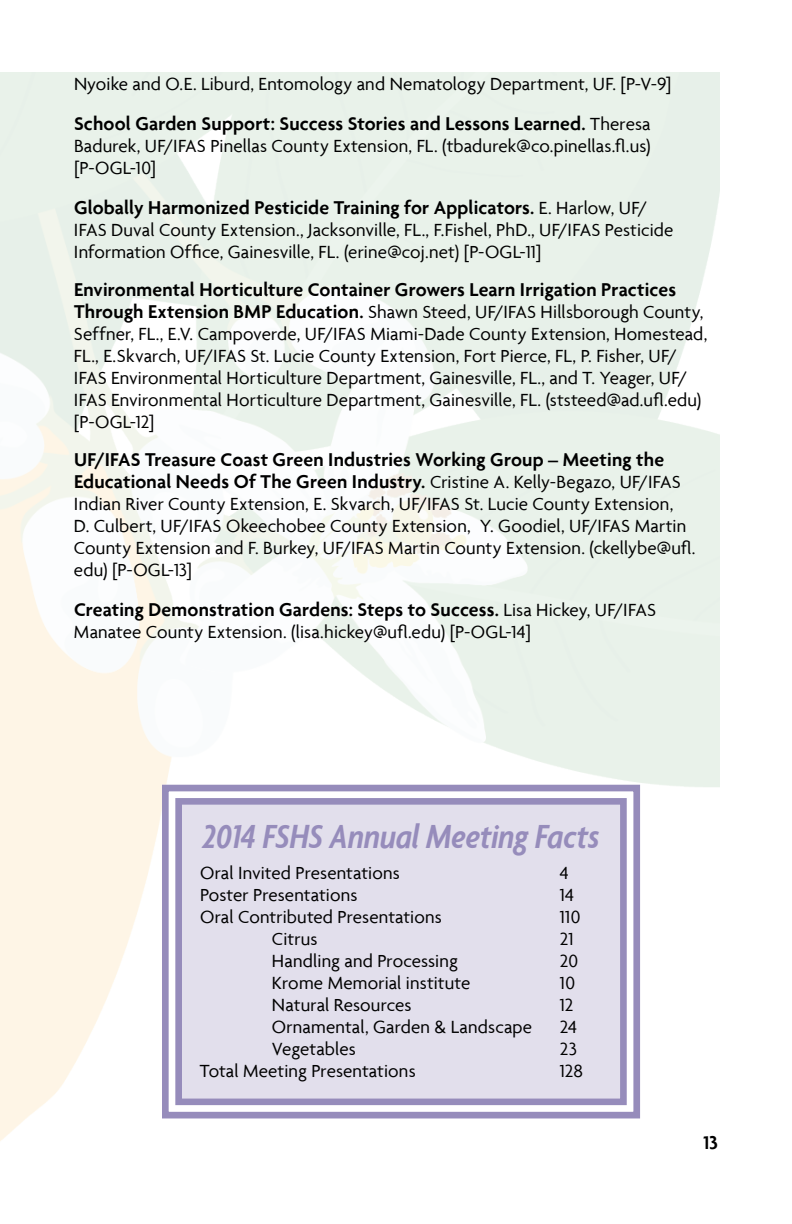
<style>
.page{position:relative;width:792px;height:1224px;background:#fff}
.page>*{position:absolute;margin:0;border:0;box-sizing:border-box;transform-origin:0 0}
.t1{font:italic 600 condensed 36px "Agenda";color:#968cbb}
.t2{font:600 20px/22px "Agenda";letter-spacing:.01em;color:#000}
.t3{font:19px/22px "Agenda";letter-spacing:.01em;color:#000}
.s1{font-weight:400;font-size:19px}
.s2{font-weight:600;font-size:20px}
</style>
<div class="page">
<svg style="left:159px;top:781px;width:484px;height:338px;background:#dfdbea"></svg>
<div style="left:175px;top:798px;width:452px;height:307px;border:7px solid #968cbb"></div>
<p class="t3" style="left:74px;top:72px;width:599px">Nyoike and O.E. Liburd, Entomology and Nematology Department, UF. [P-V-9]</p>
<p class="t2" style="left:74px;top:112px;width:578px">School Garden Support: Success Stories and Lessons Learned. <span class="s1">Theresa</span></p>
<p class="t3" style="left:74px;top:134px;width:578px">Badurek, UF/IFAS Pinellas County Extension, FL. (tbadurek@co.pinellas.fl.us) [P-OGL-10]</p>
<p class="t2" style="left:74px;top:196px;width:575px">Globally Harmonized Pesticide Training for Applicators. <span class="s1">E. Harlow, UF/</span></p>
<p class="t3" style="left:74px;top:218px;width:601px">IFAS Duval County Extension., Jacksonville, FL., F.Fishel, PhD., UF/IFAS Pesticide<br>Information Office, Gainesville, FL. (erine@coj.net) [P-OGL-11]</p>
<p class="t2" style="left:74px;top:278px;width:604px">Environmental Horticulture Container Growers Learn Irrigation Practices</p>
<p class="t3" style="left:74px;top:300px;width:635px"><span class="s2">Through Extension BMP Education.</span> Shawn Steed, UF/IFAS Hillsborough County, Seffner, FL., E.V. Campoverde, UF/IFAS Miami-Dade County Extension, Homestead, FL., E.Skvarch, UF/IFAS St. Lucie County Extension, Fort Pierce, FL, P. Fisher, UF/ IFAS Environmental Horticulture Department, Gainesville, FL., and T. Yeager, UF/ IFAS Environmental Horticulture Department, Gainesville, FL. (ststeed@ad.ufl.edu) [P-OGL-12]</p>
<p class="t2" style="left:74px;top:448px;width:608px">UF/IFAS Treasure Coast Green Industries Working Group – Meeting the<br>Educational Needs Of The Green Industry. <span class="s1">Cristine A. Kelly-Begazo, UF/IFAS</span></p>
<p class="t3" style="left:74px;top:492px;width:623px">Indian River County Extension, E. Skvarch, UF/IFAS St. Lucie County Extension,<br>D. Culbert, UF/IFAS Okeechobee County Extension, Y. Goodiel, UF/IFAS Martin County Extension and F. Burkey, UF/IFAS Martin County Extension. (ckellybe@ufl. edu) [P-OGL-13]</p>
<p class="t2" style="left:74px;top:598px;width:584px">Creating Demonstration Gardens: Steps to Success. <span class="s1">Lisa Hickey, UF/IFAS</span></p>
<p class="t3" style="left:74px;top:620px;width:459px">Manatee County Extension. (lisa.hickey@ufl.edu) [P-OGL-14]</p>
<h1 class="t1" style="left:202px;top:816px;width:399px">2014 FSHS Annual Meeting Facts</h1>
<p class="t3" style="left:200px;top:862px;width:201px">Oral Invited Presentations</p>
<p class="t3" style="left:560px;top:862px;width:11px">4</p>
<p class="t3" style="left:200px;top:884px;width:159px">Poster Presentations</p>
<p class="t3" style="left:560px;top:884px;width:16px">14</p>
<p class="t3" style="left:200px;top:906px;width:243px">Oral Contributed Presentations</p>
<p class="t3" style="left:560px;top:906px;width:22px">110</p>
<p class="t3" style="left:272px;top:928px;width:47px">Citrus</p>
<p class="t3" style="left:560px;top:928px;width:15px">21</p>
<p class="t3" style="left:272px;top:950px;width:187px">Handling and Processing</p>
<p class="t3" style="left:560px;top:950px;width:20px">20</p>
<p class="t3" style="left:272px;top:972px;width:200px">Krome Memorial institute</p>
<p class="t3" style="left:560px;top:972px;width:17px">10</p>
<p class="t3" style="left:272px;top:994px;width:141px">Natural Resources</p>
<p class="t3" style="left:560px;top:994px;width:15px">12</p>
<p class="t3" style="left:272px;top:1016px;width:262px">Ornamental, Garden &amp; Landscape</p>
<p class="t3" style="left:560px;top:1016px;width:19px">24</p>
<p class="t3" style="left:272px;top:1038px;width:85px">Vegetables</p>
<p class="t3" style="left:560px;top:1038px;width:19px">23</p>
<p class="t3" style="left:200px;top:1060px;width:217px">Total Meeting Presentations</p>
<p class="t3" style="left:560px;top:1060px;width:25px">128</p>
<p class="t2" style="left:703px;top:1131px;width:16px">13</p>
</div>
